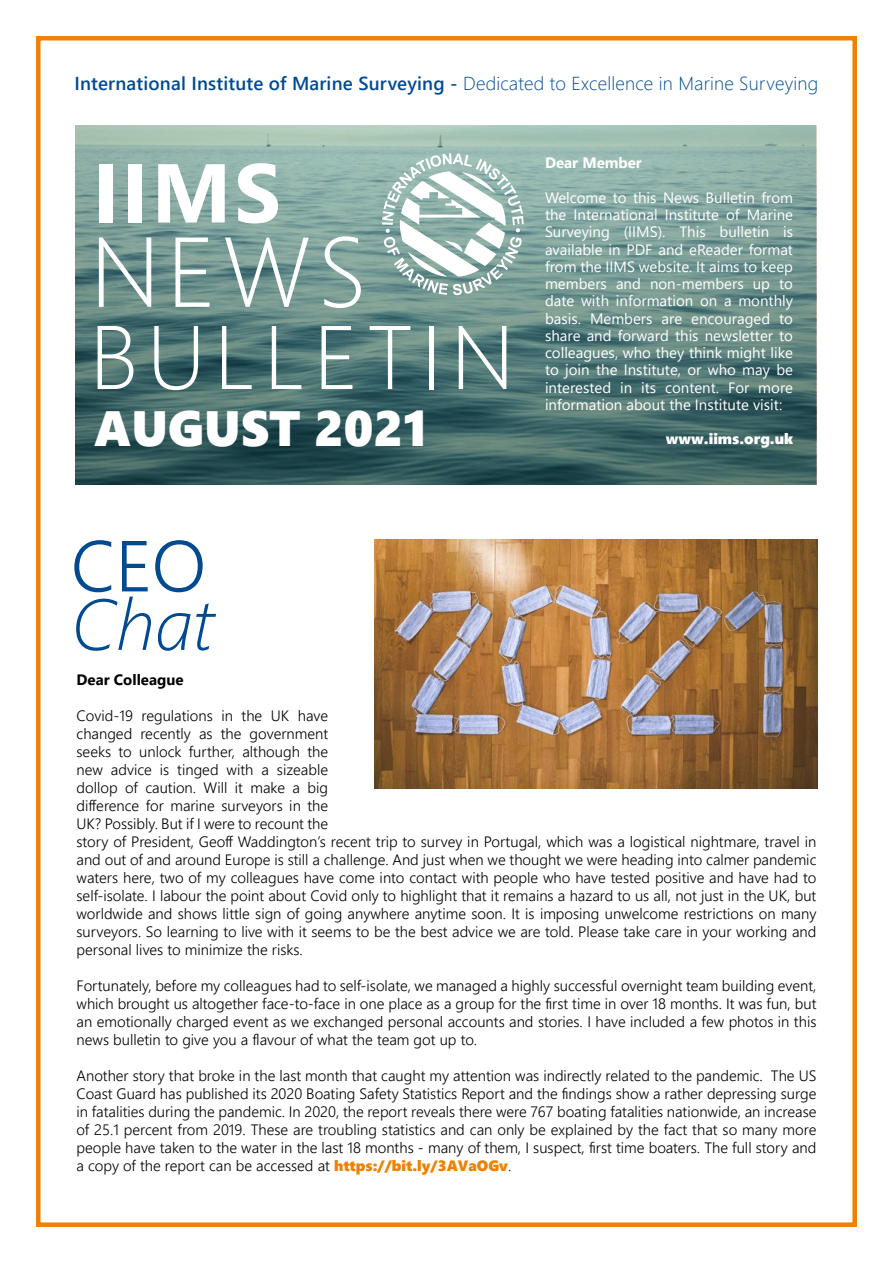
<style>
.page{position:relative;width:893px;height:1263px;background:#fff}
.page>*{position:absolute;margin:0;border:0;box-sizing:border-box;transform-origin:0 0}
.t1{font:300 99px "Segoe UI";color:#fff}
.t2{font:300 90px "Segoe UI";letter-spacing:.095em;color:#fff}
.t3{font:700 83.4px "Segoe UI";color:#fff}
.t4{font:italic 300 72px "Segoe UI";color:#004a92}
.t5{font:300 72px "Segoe UI";color:#004a92}
.t6{font:49.5px "Segoe UI Black";color:#fff}
.t7{font:600 18.75px "Segoe UI";letter-spacing:.01em;color:#004a92}
.t8{font:300 15px/18px "Segoe UI";color:#000;text-align:justify}
.t9{font:15px/17.2px "Segoe UI";color:#fff;text-align:justify}
.t10{font:15px "Segoe UI Black";color:#fff}
.t11{font:700 15px "Segoe UI";color:#000}
.t12{font:700 15px "Segoe UI";color:#fff}
.s1{font-weight:300}
.s2{font-family:"Segoe UI Black";font-weight:400;color:#f08100}
</style>
<div class="page">
<div style="left:36px;top:36px;width:821px;height:1191px;border:4px solid #f08100"></div>
<img style="left:75px;top:125px;width:741px;height:360px">
<svg style="left:382px;top:153px;width:142px;height:142px"></svg>
<img style="left:374px;top:539px;width:443px;height:249px">
<p class="t7" style="left:75px;top:66px;width:745px">International Institute of Marine Surveying - <span class="s1">Dedicated to Excellence in Marine Surveying</span></p>
<h3 class="t3" style="left:93px;top:114px;width:190px">IIMS</h3>
<h1 class="t1" style="left:90px;top:178px;width:278px">NEWS</h1>
<h2 class="t2" style="left:90px;top:272px;width:426px">BULLETIN</h2>
<h3 class="t6" style="left:94px;top:392px;width:334px">AUGUST 2021</h3>
<h3 class="t5" style="left:71px;top:498px;width:137px">CEO</h3>
<h3 class="t4" style="left:71px;top:556px;width:145px">Chat</h3>
<p class="t12" style="left:545px;top:149px;width:98px">Dear Member</p>
<p class="t9" style="left:545px;top:188px;width:250px">Welcome to this News Bulletin from the International Institute of Marine Surveying (IIMS). This bulletin is available in PDF and eReader format from the IIMS website. It aims to keep members and non-members up to date with information on a monthly basis. Members are encouraged to share and forward this newsletter to colleagues, who they think might like to join the Institute, or who may be interested in its content. For more information about the Institute visit:</p>
<p class="t10" style="left:666px;top:428px;width:129px">www.iims.org.uk</p>
<p class="t11" style="left:77px;top:665px;width:109px">Dear Colleague</p>
<p class="t8" style="left:77px;top:705px;width:741px;text-align:left">Covid-19 regulations in the UK have<br>changed recently as the government<br>seeks to unlock further, although the<br>new advice is tinged with a sizeable<br>dollop of caution. Will it make a big<br>difference for marine surveyors in the<br>UK? Possibly. But if I were to recount the<br>story of President, Geoff Waddington’s recent trip to survey in Portugal, which was a logistical nightmare, travel in and out of and around Europe is still a challenge. And just when we thought we were heading into calmer pandemic waters here, two of my colleagues have come into contact with people who have tested positive and have had to self-isolate. I labour the point about Covid only to highlight that it remains a hazard to us all, not just in the UK, but worldwide and shows little sign of going anywhere anytime soon. It is imposing unwelcome restrictions on many surveyors. So learning to live with it seems to be the best advice we are told. Please take care in your working and personal lives to minimize the risks.</p>
<p class="t8" style="left:77px;top:975px;width:741px">Fortunately, before my colleagues had to self-isolate, we managed a highly successful overnight team building event, which brought us altogether face-to-face in one place as a group for the first time in over 18 months. It was fun, but an emotionally charged event as we exchanged personal accounts and stories. I have included a few photos in this news bulletin to give you a flavour of what the team got up to.</p>
<p class="t8" style="left:77px;top:1065px;width:741px">Another story that broke in the last month that caught my attention was indirectly related to the pandemic. The US Coast Guard has published its 2020 Boating Safety Statistics Report and the findings show a rather depressing surge in fatalities during the pandemic. In 2020, the report reveals there were 767 boating fatalities nationwide, an increase of 25.1 percent from 2019. These are troubling statistics and can only be explained by the fact that so many more people have taken to the water in the last 18 months - many of them, I suspect, first time boaters. The full story and a copy of the report can be accessed at <span class="s2">https://bit.ly/3AVaOGv</span>.</p>
</div>
